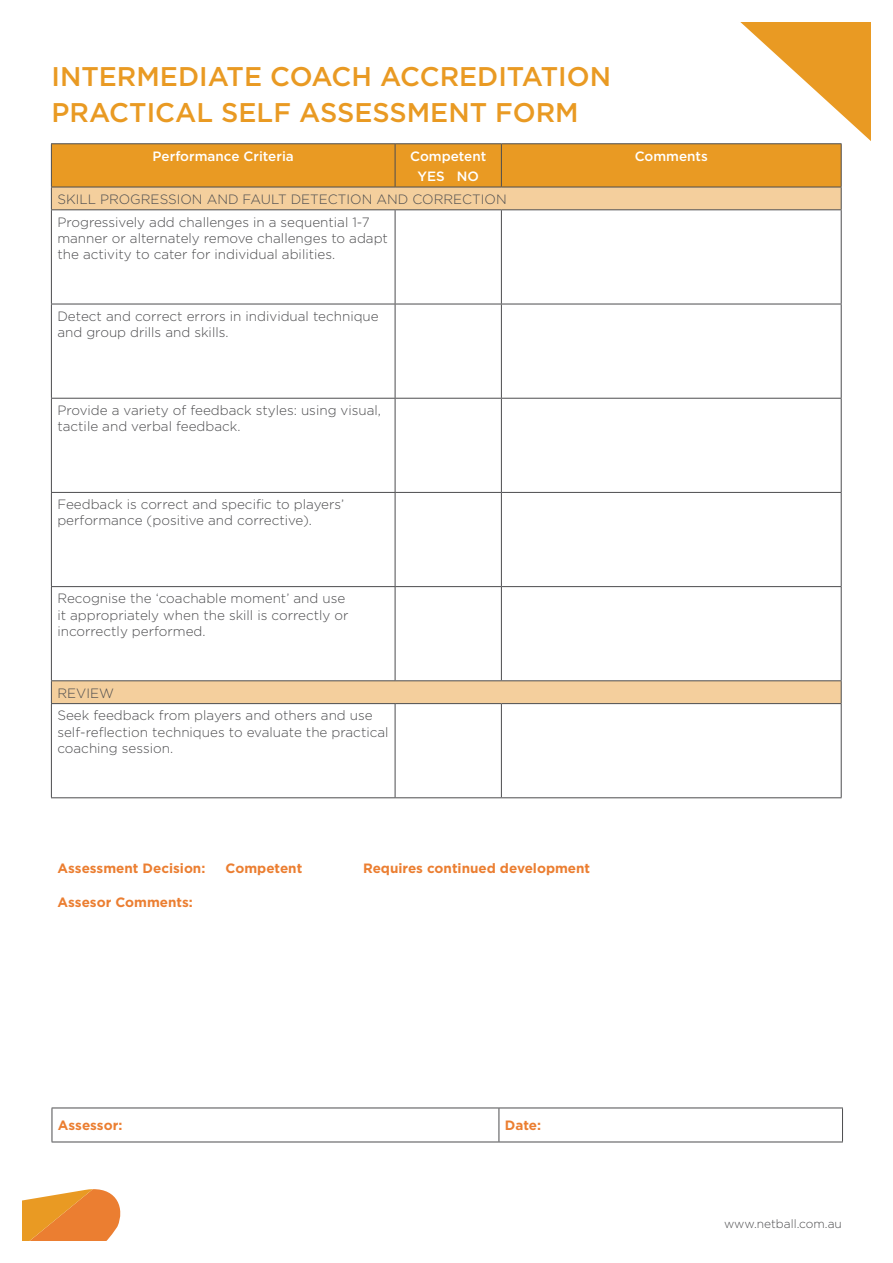
<style>
.page{position:relative;width:893px;height:1263px;background:#fff}
.page>*{position:absolute;margin:0;border:0;box-sizing:border-box;transform-origin:0 0}
.t1{font:500 27px/36px "Gotham";color:#e99a23}
.Body{font:300 13.5px/16.2px "Gotham";color:#4d4d4f}
.t2{font:700 13.5px "Gotham";color:#eb7e31}
.Table_Header{font:500 13.5px "Gotham";color:#fff}
.t3{font:300 12px "Gotham";color:#4d4d4f}
</style>
<div class="page">
<svg style="left:740px;top:22px;width:131px;height:119px"></svg>
<svg style="left:22px;top:1189px;width:99px;height:52px;background:#ed9848"></svg>
<svg style="left:52px;top:210px;width:789px;height:493px"></svg>
<hr style="left:51px;top:143px;width:344px;height:1px;background:#4d4d4f">
<hr style="left:395px;top:143px;width:106px;height:1px;background:#4d4d4f">
<hr style="left:501px;top:143px;width:341px;height:1px;background:#4d4d4f">
<svg style="left:51px;top:144px;width:791px;height:65px;background:#e8a94c"></svg>
<hr style="left:51px;top:209px;width:344px;height:1px;background:#4d4d4f">
<hr style="left:51px;top:210px;width:1px;height:94px;background:#4d4d4f">
<hr style="left:395px;top:209px;width:106px;height:1px;background:#4d4d4f">
<hr style="left:395px;top:210px;width:1px;height:94px;background:#4d4d4f">
<hr style="left:501px;top:209px;width:341px;height:1px;background:#4d4d4f">
<hr style="left:501px;top:210px;width:1px;height:94px;background:#4d4d4f">
<hr style="left:841px;top:210px;width:1px;height:94px;background:#4d4d4f">
<hr style="left:51px;top:304px;width:344px;height:1px;background:#4d4d4f">
<hr style="left:51px;top:304px;width:1px;height:94px;background:#4d4d4f">
<hr style="left:395px;top:304px;width:106px;height:1px;background:#4d4d4f">
<hr style="left:395px;top:304px;width:1px;height:94px;background:#4d4d4f">
<hr style="left:501px;top:304px;width:341px;height:1px;background:#4d4d4f">
<hr style="left:501px;top:304px;width:1px;height:94px;background:#4d4d4f">
<hr style="left:841px;top:304px;width:1px;height:94px;background:#4d4d4f">
<hr style="left:51px;top:398px;width:344px;height:1px;background:#4d4d4f">
<hr style="left:51px;top:399px;width:1px;height:93px;background:#4d4d4f">
<hr style="left:395px;top:398px;width:106px;height:1px;background:#4d4d4f">
<hr style="left:395px;top:399px;width:1px;height:93px;background:#4d4d4f">
<hr style="left:501px;top:398px;width:341px;height:1px;background:#4d4d4f">
<hr style="left:501px;top:399px;width:1px;height:93px;background:#4d4d4f">
<hr style="left:841px;top:399px;width:1px;height:93px;background:#4d4d4f">
<hr style="left:51px;top:492px;width:344px;height:1px;background:#4d4d4f">
<hr style="left:51px;top:493px;width:1px;height:93px;background:#4d4d4f">
<hr style="left:395px;top:492px;width:106px;height:1px;background:#4d4d4f">
<hr style="left:395px;top:493px;width:1px;height:93px;background:#4d4d4f">
<hr style="left:501px;top:492px;width:341px;height:1px;background:#4d4d4f">
<hr style="left:501px;top:493px;width:1px;height:93px;background:#4d4d4f">
<hr style="left:841px;top:493px;width:1px;height:93px;background:#4d4d4f">
<hr style="left:51px;top:586px;width:344px;height:1px;background:#4d4d4f">
<hr style="left:51px;top:587px;width:1px;height:93px;background:#4d4d4f">
<hr style="left:395px;top:586px;width:106px;height:1px;background:#4d4d4f">
<hr style="left:395px;top:587px;width:1px;height:93px;background:#4d4d4f">
<hr style="left:501px;top:586px;width:341px;height:1px;background:#4d4d4f">
<hr style="left:501px;top:587px;width:1px;height:93px;background:#4d4d4f">
<hr style="left:841px;top:587px;width:1px;height:93px;background:#4d4d4f">
<hr style="left:51px;top:680px;width:344px;height:1px;background:#4d4d4f">
<svg style="left:51px;top:681px;width:1px;height:22px"></svg>
<hr style="left:395px;top:680px;width:106px;height:1px;background:#4d4d4f">
<hr style="left:501px;top:680px;width:341px;height:1px;background:#4d4d4f">
<svg style="left:841px;top:681px;width:1px;height:22px"></svg>
<hr style="left:51px;top:703px;width:344px;height:1px;background:#4d4d4f">
<hr style="left:51px;top:704px;width:1px;height:93px;background:#4d4d4f">
<hr style="left:395px;top:703px;width:106px;height:1px;background:#4d4d4f">
<hr style="left:395px;top:704px;width:1px;height:93px;background:#4d4d4f">
<hr style="left:501px;top:703px;width:341px;height:1px;background:#4d4d4f">
<hr style="left:501px;top:704px;width:1px;height:93px;background:#4d4d4f">
<hr style="left:841px;top:704px;width:1px;height:93px;background:#4d4d4f">
<hr style="left:51px;top:797px;width:344px;height:1px;background:#4d4d4f">
<hr style="left:395px;top:797px;width:106px;height:1px;background:#4d4d4f">
<hr style="left:501px;top:797px;width:341px;height:1px;background:#4d4d4f">
<hr style="left:52px;top:1107px;width:447px;height:1px;background:#4d4d4f">
<hr style="left:52px;top:1108px;width:1px;height:33px;background:#4d4d4f">
<hr style="left:499px;top:1107px;width:344px;height:1px;background:#4d4d4f">
<hr style="left:499px;top:1108px;width:1px;height:33px;background:#4d4d4f">
<hr style="left:842px;top:1108px;width:1px;height:33px;background:#4d4d4f">
<hr style="left:52px;top:1141px;width:447px;height:1px;background:#4d4d4f">
<hr style="left:499px;top:1141px;width:344px;height:1px;background:#4d4d4f">
<h2 class="t1" style="left:52px;top:58px;width:561px">INTERMEDIATE COACH ACCREDITATION<br>PRACTICAL SELF ASSESSMENT FORM</h2>
<p class="Table_Header" style="left:153px;top:147px;width:143px">Performance Criteria</p>
<p class="Table_Header" style="left:410px;top:147px;width:78px">Competent</p>
<p class="Table_Header" style="left:417px;top:167px;width:63px">YES NO</p>
<p class="Body" style="left:57px;top:191px;width:451px">SKILL PROGRESSION AND FAULT DETECTION AND CORRECTION</p>
<p class="Body" style="left:57px;top:213px;width:332px">Progressively add challenges in a sequential 1-7 manner or alternately remove challenges to adapt the activity to cater for individual abilities.</p>
<p class="Body" style="left:57px;top:308px;width:323px">Detect and correct errors in individual technique and group drills and skills.</p>
<p class="Body" style="left:57px;top:402px;width:325px">Provide a variety of feedback styles: using visual, tactile and verbal feedback.</p>
<p class="Table_Header" style="left:635px;top:147px;width:75px">Comments</p>
<p class="Body" style="left:57px;top:496px;width:288px">Feedback is correct and specific to players’ performance (positive and corrective).</p>
<p class="Body" style="left:57px;top:590px;width:293px">Recognise the ‘coachable moment’ and use it appropriately when the skill is correctly or incorrectly performed.</p>
<p class="Body" style="left:57px;top:684px;width:58px">REVIEW</p>
<p class="Body" style="left:57px;top:707px;width:333px">Seek feedback from players and others and use self-reflection techniques to evaluate the practical coaching session.</p>
<h3 class="t2" style="left:58px;top:859px;width:149px">Assessment Decision:</h3>
<h3 class="t2" style="left:226px;top:859px;width:78px">Competent</h3>
<h3 class="t2" style="left:363px;top:859px;width:229px">Requires continued development</h3>
<h3 class="t2" style="left:58px;top:893px;width:137px">Assesor Comments:</h3>
<h3 class="t2" style="left:58px;top:1117px;width:66px">Assessor:</h3>
<h3 class="t2" style="left:505px;top:1117px;width:38px">Date:</h3>
<p class="t3" style="left:724px;top:1216px;width:119px">www.netball.com.au</p>
</div>
